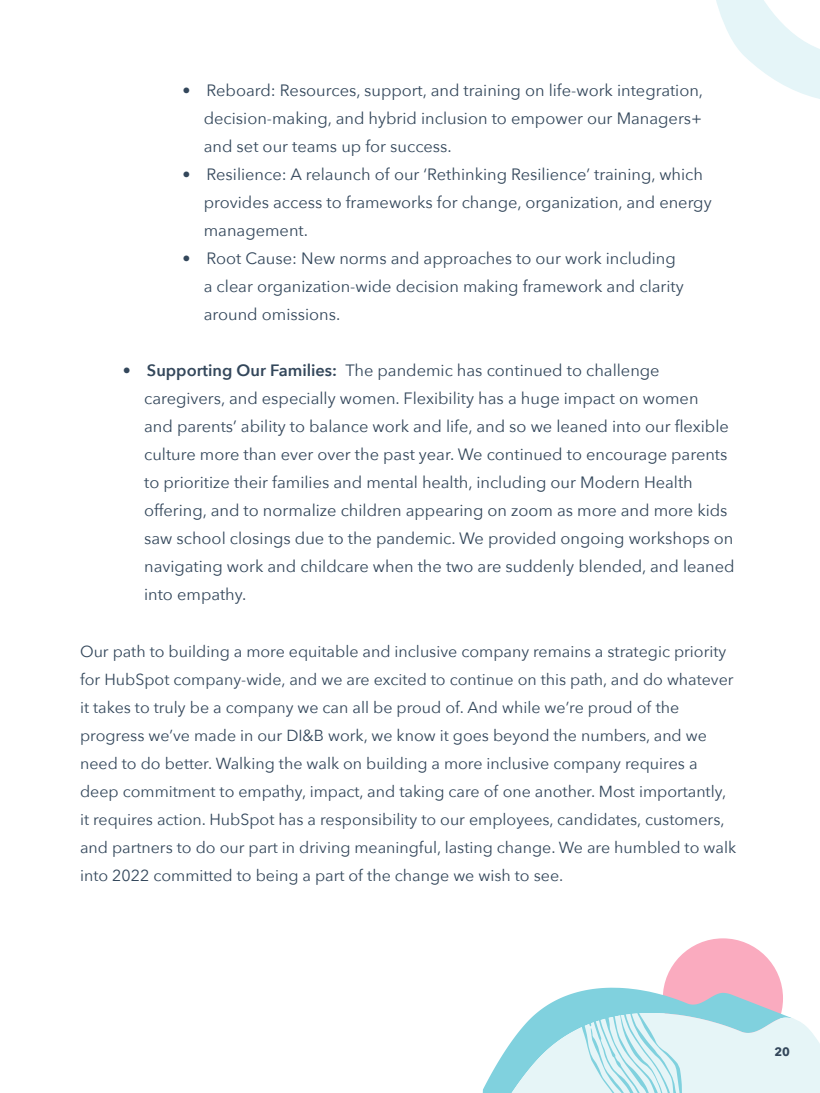
<style>
.page{position:relative;width:820px;height:1093px;background:#fff}
.page>*{position:absolute;margin:0;border:0;box-sizing:border-box;transform-origin:0 0}
.t1{font:16.4px/28px "Avenir Next";color:#33475b}
.t2{font:16px/28px "Avenir Next";color:#33475b}
.t3{font:700 12px "Avenir Next";color:#33475b}
.s1{font-size:16px}
.s2{font-weight:600}
</style>
<div class="page">
<svg style="left:716px;top:0;width:103px;height:99px"></svg>
<div style="left:662px;top:938px;width:120px;height:120px;background:#faabbf;border-radius:50%"></div>
<svg style="left:482px;top:987px;width:337px;height:106px"></svg>
<p class="t1" style="left:204px;top:76px;width:500px;text-align:justify;text-indent:-21px"><span class="s1">•</span> Reboard: Resources, support, and training on life-work integration, decision-making, and hybrid inclusion to empower our Managers+ and set our teams up for success.</p>
<p class="t1" style="left:204px;top:160px;width:509px;text-indent:-21px"><span class="s1">•</span> Resilience: A relaunch of our ‘Rethinking Resilience’ training, which provides access to frameworks for change, organization, and energy management.</p>
<p class="t1" style="left:204px;top:244px;width:481px;text-indent:-21px"><span class="s1">•</span> Root Cause: New norms and approaches to our work including a clear organization-wide decision making framework and clarity around omissions.</p>
<p class="t1" style="left:144px;top:356px;width:591px;text-indent:-21px"><span class="s1">•</span> <span class="s2">Supporting Our Families:</span> The pandemic has continued to challenge caregivers, and especially women. Flexibility has a huge impact on women<br>and parents’ ability to balance work and life, and so we leaned into our flexible culture more than ever over the past year. We continued to encourage parents to prioritize their families and mental health, including our Modern Health offering, and to normalize children appearing on zoom as more and more kids saw school closings due to the pandemic. We provided ongoing workshops on navigating work and childcare when the two are suddenly blended, and leaned into empathy.</p>
<p class="t2" style="left:80px;top:636px;width:657px">Our path to building a more equitable and inclusive company remains a strategic priority for HubSpot company-wide, and we are excited to continue on this path, and do whatever it takes to truly be a company we can all be proud of. And while we’re proud of the progress we’ve made in our DI&amp;B work, we know it goes beyond the numbers, and we need to do better. Walking the walk on building a more inclusive company requires a deep commitment to empathy, impact, and taking care of one another. Most importantly, it requires action. HubSpot has a responsibility to our employees, candidates, customers, and partners to do our part in driving meaningful, lasting change. We are humbled to walk into 2022 committed to being a part of the change we wish to see.</p>
<p class="t3" style="left:774px;top:1042px;width:17px">20</p>
</div>
